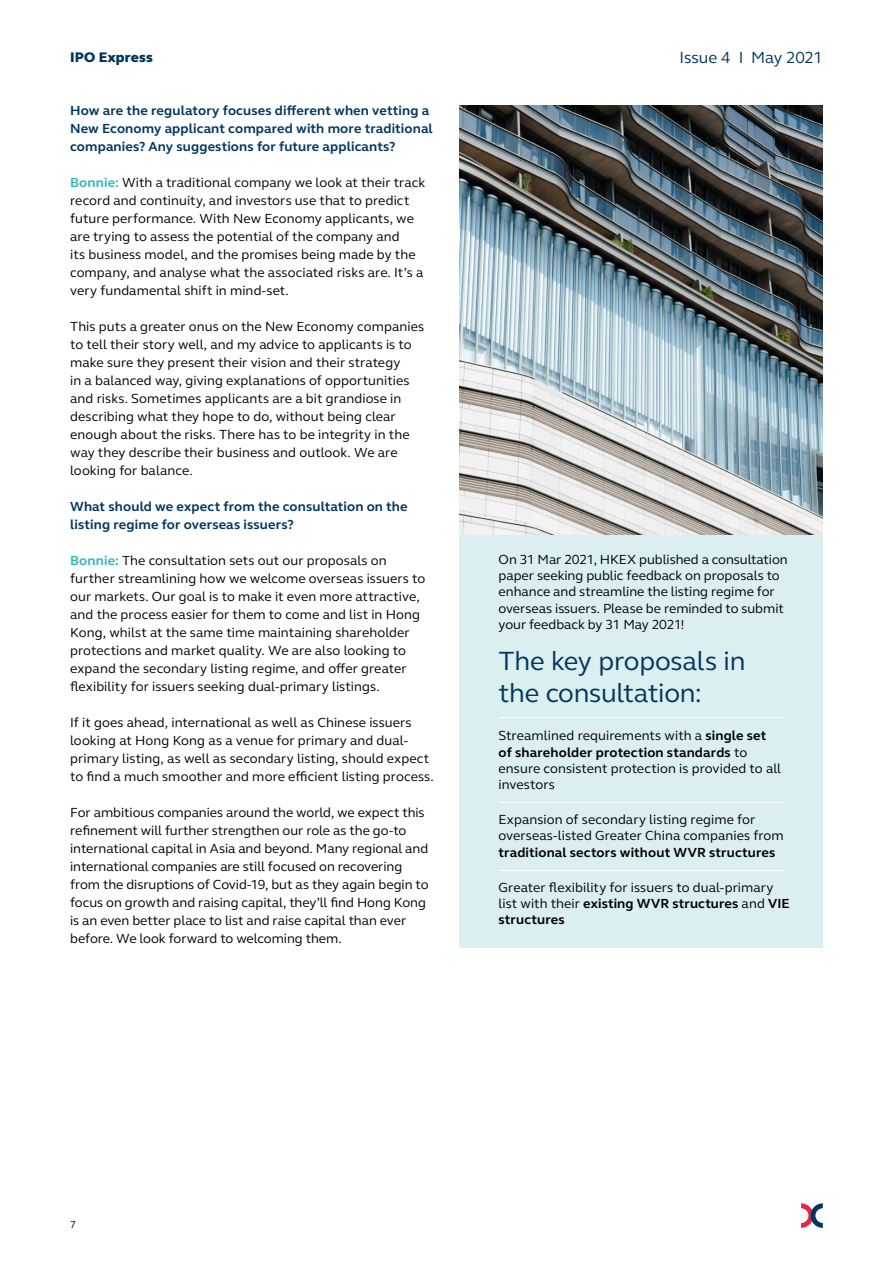
<style>
.page{position:relative;width:893px;height:1263px;background:#fff}
.page>*{position:absolute;margin:0;border:0;box-sizing:border-box;transform-origin:0 0}
.t1{font:27px/32.4px "FS Elliot Pro";letter-spacing:-.01em;color:#00365f}
.t2{font:16.5px "FS Elliot Pro";letter-spacing:-.005em;color:#00365f}
.t3{font:800 14.25px "FS Elliot Pro";letter-spacing:.01em;color:#00365f}
.t4{font:13.5px/18px "FS Elliot Pro";letter-spacing:.005em;color:#000}
.t5{font:700 13.5px/18px "FS Elliot Pro";letter-spacing:.01em;color:#00365f}
.t6{font:700 13.5px "FS Elliot Pro";letter-spacing:.01em;color:#000}
.t7{font:10.5px "FS Elliot Pro";color:#000}
.s1{font-weight:700;color:#31b7bc}
.s2{font-weight:700}
</style>
<div class="page">
<svg style="left:801px;top:1203px;width:22px;height:25px"></svg>
<img style="left:459px;top:105px;width:364px;height:431px">
<div style="left:459px;top:536px;width:364px;height:412px;background:#dbeef0"></div>
<hr style="left:499px;top:717px;width:284px;height:1px;background:#fff">
<hr style="left:499px;top:802px;width:284px;height:1px;background:#fff">
<hr style="left:499px;top:870px;width:284px;height:1px;background:#fff">
<p class="t3" style="left:70px;top:47px;width:84px">IPO Express</p>
<p class="t2" style="left:680px;top:47px;width:145px">Issue 4 I May 2021</p>
<p class="t5" style="left:70px;top:102px;width:364px">How are the regulatory focuses different when vetting a<br>New Economy applicant compared with more traditional companies? Any suggestions for future applicants?</p>
<p class="t4" style="left:70px;top:173px;width:357px"><span class="s1">Bonnie:</span> With a traditional company we look at their track record and continuity, and investors use that to predict future performance. With New Economy applicants, we are trying to assess the potential of the company and<br>its business model, and the promises being made by the company, and analyse what the associated risks are. It’s a very fundamental shift in mind-set.</p>
<p class="t4" style="left:70px;top:317px;width:355px">This puts a greater onus on the New Economy companies to tell their story well, and my advice to applicants is to make sure they present their vision and their strategy<br>in a balanced way, giving explanations of opportunities and risks. Sometimes applicants are a bit grandiose in describing what they hope to do, without being clear enough about the risks. There has to be integrity in the way they describe their business and outlook. We are looking for balance.</p>
<p class="t5" style="left:70px;top:498px;width:339px">What should we expect from the consultation on the listing regime for overseas issuers?</p>
<p class="t4" style="left:70px;top:551px;width:357px"><span class="s1">Bonnie:</span> The consultation sets out our proposals on further streamlining how we welcome overseas issuers to our markets. Our goal is to make it even more attractive, and the process easier for them to come and list in Hong Kong, whilst at the same time maintaining shareholder protections and market quality. We are also looking to expand the secondary listing regime, and offer greater flexibility for issuers seeking dual-primary listings.</p>
<p class="t4" style="left:70px;top:713px;width:365px">If it goes ahead, international as well as Chinese issuers looking at Hong Kong as a venue for primary and dual&shy;primary listing, as well as secondary listing, should expect to find a much smoother and more efficient listing process.</p>
<p class="t4" style="left:70px;top:803px;width:360px">For ambitious companies around the world, we expect this refinement will further strengthen our role as the go-to international capital in Asia and beyond. Many regional and international companies are still focused on recovering from the disruptions of Covid-19, but as they again begin to focus on growth and raising capital, they’ll find Hong Kong is an even better place to list and raise capital than ever before. We look forward to welcoming them.</p>
<p class="t4" style="left:499px;top:551px;width:291px;line-height:16.2px">On 31 Mar 2021, HKEX published a consultation paper seeking public feedback on proposals to enhance and streamline the listing regime for overseas issuers. Please be reminded to submit your feedback by 31 May 2021!</p>
<h1 class="t1" style="left:499px;top:644px;width:248px">The key proposals in the consultation:</h1>
<p class="t4" style="left:499px;top:727px;width:284px;line-height:16.2px">Streamlined requirements with a <span class="s2">single set of shareholder protection standards</span> to ensure consistent protection is provided to all investors</p>
<p class="t4" style="left:499px;top:811px;width:287px;line-height:16.2px">Expansion of secondary listing regime for overseas-listed Greater China companies from</p>
<p class="t6" style="left:499px;top:843px;width:278px">traditional sectors without WVR structures</p>
<p class="t4" style="left:499px;top:879px;width:293px;line-height:16.2px">Greater flexibility for issuers to dual-primary list with their <span class="s2">existing WVR structures</span> and <span class="s2">VIE structures</span></p>
<p class="t7" style="left:70px;top:1217px;width:8px">7</p>
</div>
